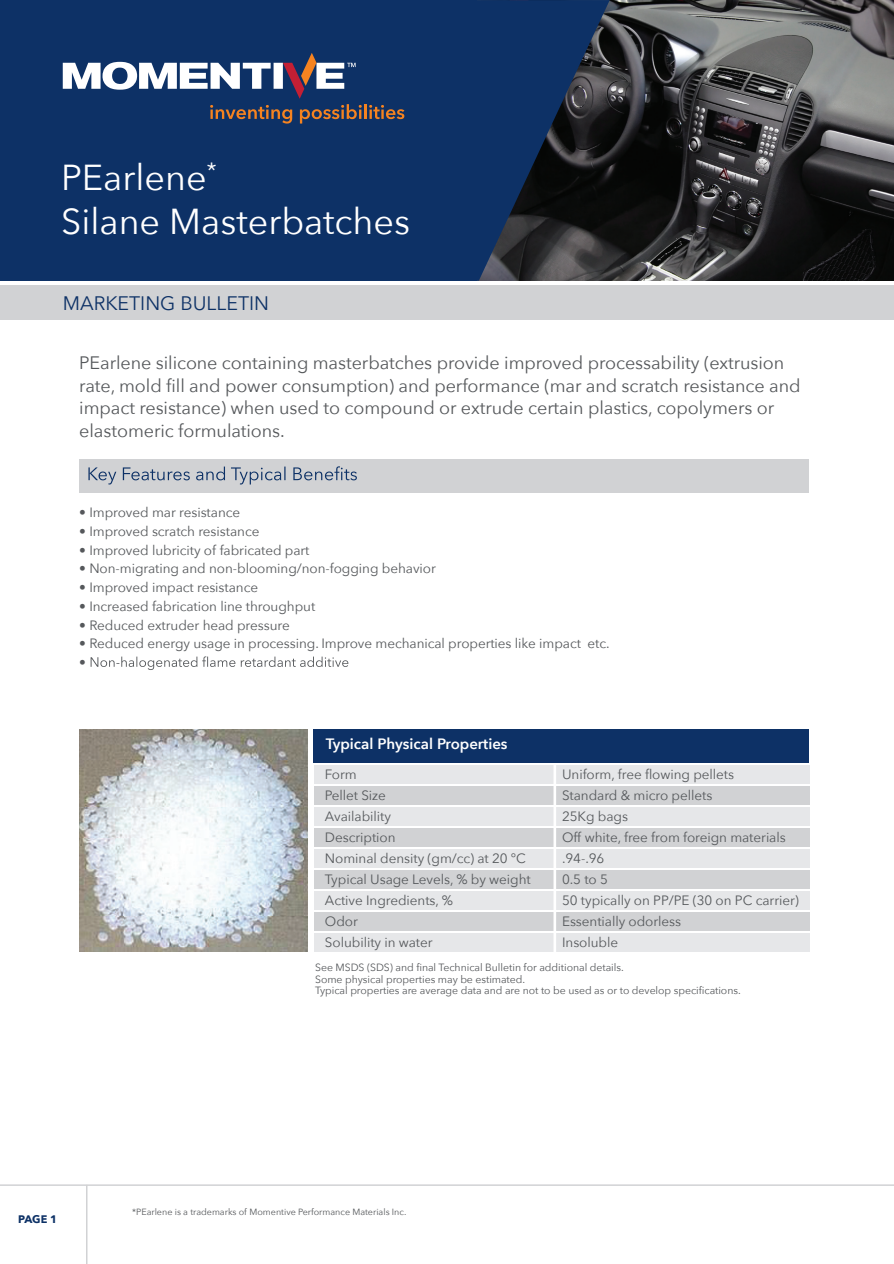
<style>
.page{position:relative;width:894px;height:1264px;background:#fff}
.page>*{position:absolute;margin:0;border:0;box-sizing:border-box;transform-origin:0 0}
.t1{font:36px/43.8px "Avenir Next";color:#fff}
.t2{font:19.5px "Avenir Next";color:#0d3166}
.t3{font:18px/22.5px "Avenir Next";letter-spacing:-.005em;color:#55585b}
.t4{font:600 15px "Avenir Next";color:#fff}
.t5{font:13.5px/18.8px "Avenir Next";letter-spacing:-.005em;color:#55585b}
.t6{font:700 10.95px "Avenir Next";color:#0d3166}
.t7{font:10.5px/11.7px "Avenir Next";letter-spacing:-.005em;color:#55585b}
.t8{font:9px "Avenir Next";color:#55585b}
</style>
<div class="page">
<hr style="left:86px;top:1184px;width:1px;height:79px;background:#d1d2d4">
<hr style="left:0;top:1184px;width:893px;height:2px;background:#d1d2d4">
<div style="left:0;top:0;width:479px;height:281px;background:#0d3166"></div>
<div style="left:0;top:285px;width:893px;height:34px;background:#d1d2d4"></div>
<svg style="left:63px;top:53px;width:341px;height:71px"></svg>
<div style="left:79px;top:459px;width:729px;height:34px;background:#d1d2d4"></div>
<svg style="left:88px;top:466px;width:269px;height:18px"></svg>
<svg style="left:91px;top:656px;width:257px;height:14px"></svg>
<img style="left:609px;top:0;width:284px;height:281px">
<div style="left:314px;top:766px;width:495px;height:18px;background:#e6e7e9"></div>
<div style="left:314px;top:787px;width:495px;height:18px;background:#d1d2d4"></div>
<div style="left:314px;top:808px;width:495px;height:18px;background:#e6e7e9"></div>
<div style="left:314px;top:829px;width:495px;height:18px;background:#d1d2d4"></div>
<div style="left:314px;top:850px;width:495px;height:18px;background:#e6e7e9"></div>
<div style="left:314px;top:871px;width:495px;height:18px;background:#d1d2d4"></div>
<div style="left:314px;top:892px;width:495px;height:18px;background:#e6e7e9"></div>
<div style="left:314px;top:913px;width:495px;height:18px;background:#d1d2d4"></div>
<div style="left:314px;top:934px;width:495px;height:18px;background:#e6e7e9"></div>
<div style="left:314px;top:729px;width:495px;height:33px;background:#0d3166"></div>
<hr style="left:553px;top:765px;width:3px;height:187px;background:#fff">
<img style="left:79px;top:729px;width:228px;height:222px">
<svg style="left:477px;top:0;width:132px;height:281px;background:#1b2d49"></svg>
<h1 class="t1" style="left:61px;top:154px;width:350px">PEarlene<sup>*<br></sup>Silane Masterbatches</h1>
<h2 class="t2" style="left:63px;top:287px;width:208px">MARKETING BULLETIN</h2>
<p class="t3" style="left:79px;top:351px;width:723px">PEarlene silicone containing masterbatches provide improved processability (extrusion rate, mold fill and power consumption) and performance (mar and scratch resistance and impact resistance) when used to compound or extrude certain plastics, copolymers or elastomeric formulations.</p>
<p class="t5" style="left:79px;top:502px;width:162px">• Improved mar resistance</p>
<p class="t5" style="left:79px;top:521px;width:182px">• Improved scratch resistance</p>
<p class="t5" style="left:79px;top:540px;width:232px">• Improved lubricity of fabricated part</p>
<p class="t5" style="left:79px;top:559px;width:358px">• Non-migrating and non-blooming/non-fogging behavior</p>
<p class="t5" style="left:79px;top:577px;width:180px">• Improved impact resistance</p>
<p class="t5" style="left:79px;top:596px;width:237px">• Increased fabrication line throughput</p>
<p class="t5" style="left:79px;top:615px;width:212px">• Reduced extruder head pressure</p>
<p class="t5" style="left:79px;top:634px;width:532px">• Reduced energy usage in processing. Improve mechanical properties like impact etc. •</p>
<p class="t4" style="left:326px;top:730px;width:183px">Typical Physical Properties</p>
<p class="t5" style="left:325px;top:764px;width:33px">Form</p>
<p class="t5" style="left:562px;top:764px;width:174px">Uniform, free flowing pellets</p>
<p class="t5" style="left:325px;top:785px;width:62px">Pellet Size</p>
<p class="t5" style="left:562px;top:785px;width:152px">Standard &amp; micro pellets</p>
<p class="t5" style="left:325px;top:806px;width:68px">Availability</p>
<p class="t5" style="left:562px;top:806px;width:67px">25Kg bags</p>
<p class="t5" style="left:325px;top:827px;width:72px">Description</p>
<p class="t5" style="left:562px;top:827px;width:225px">Off white, free from foreign materials</p>
<p class="t5" style="left:325px;top:848px;width:202px">Nominal density (gm/cc) at 20 °C</p>
<p class="t5" style="left:562px;top:848px;width:44px">.94-.96</p>
<p class="t5" style="left:325px;top:869px;width:207px">Typical Usage Levels, % by weight</p>
<p class="t5" style="left:562px;top:869px;width:47px">0.5 to 5</p>
<p class="t5" style="left:325px;top:890px;width:130px">Active Ingredients, %</p>
<p class="t5" style="left:562px;top:890px;width:238px">50 typically on PP/PE (30 on PC carrier)</p>
<p class="t5" style="left:325px;top:911px;width:35px">Odor</p>
<p class="t5" style="left:562px;top:911px;width:121px">Essentially odorless</p>
<p class="t5" style="left:325px;top:932px;width:109px">Solubility in water</p>
<p class="t5" style="left:562px;top:932px;width:58px">Insoluble</p>
<p class="t7" style="left:315px;top:961px;width:427px">See MSDS (SDS) and final Technical Bulletin for additional details.<br>Some physical properties may be estimated.<br>Typical properties are average data and are not to be used as or to develop specifications.</p>
<p class="t6" style="left:18px;top:1210px;width:40px">PAGE 1</p>
<p class="t8" style="left:132px;top:1204px;width:276px">*PEarlene is a trademarks of Momentive Performance Materials Inc.</p>
</div>
